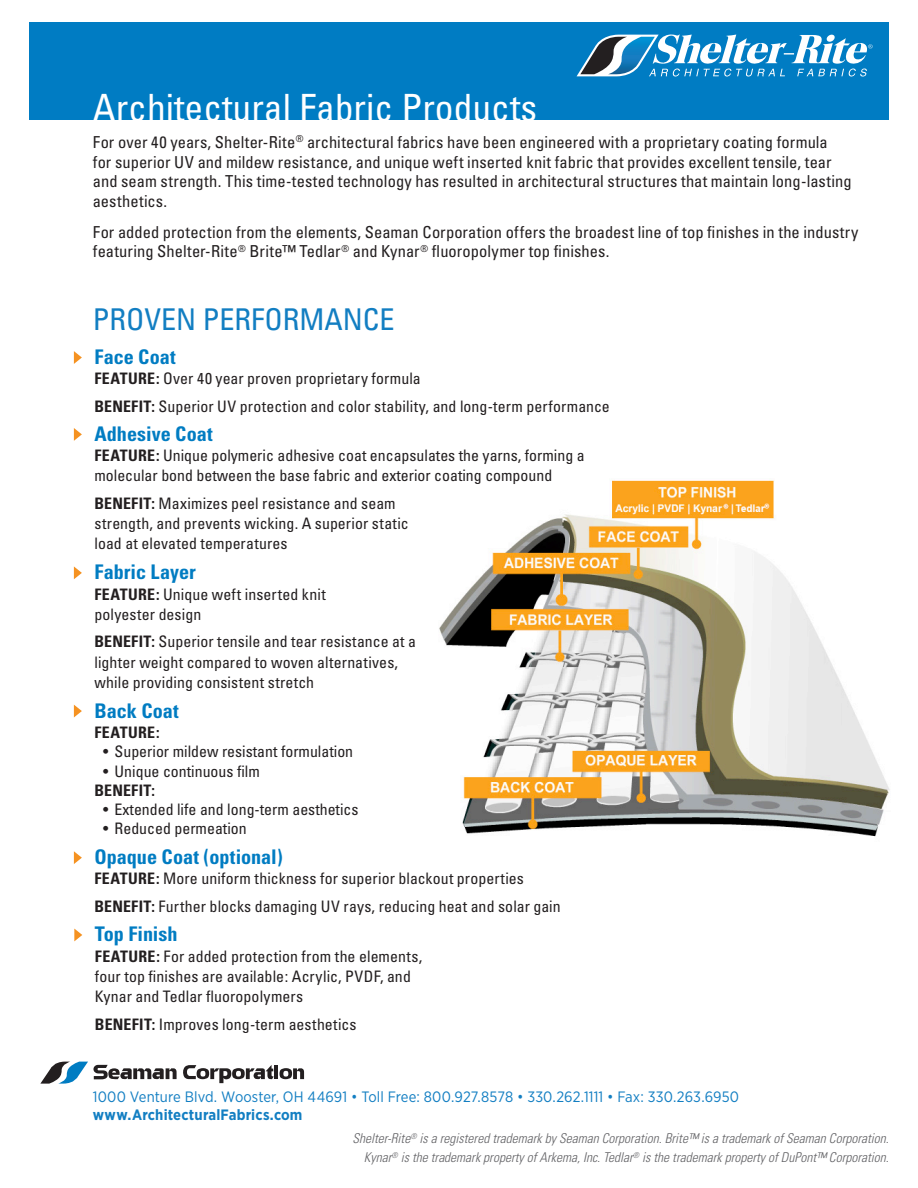
<style>
.page{position:relative;width:918px;height:1188px;background:#fff}
.page>*{position:absolute;margin:0;border:0;box-sizing:border-box;transform-origin:0 0}
.t1{font:condensed 37.5px "Univers";color:#fff}
.t2{font:condensed 30px "Univers";color:#127ec2}
.t3{font:700 condensed 20.1px "Univers";color:#007cc2}
.t4{font:condensed 16.5px/19.8px "Univers";letter-spacing:.005em;color:#231f20}
.t5{font:condensed 15.9px/20.1px "Univers";letter-spacing:.005em;color:#231f20}
.t6{font:700 condensed 15.9px "Univers";letter-spacing:.015em;color:#231f20}
.t7{font:15px "Gotham Narrow";letter-spacing:.005em;color:#127ec2}
.t8{font:700 15px "Gotham Narrow";letter-spacing:.01em;color:#127ec2}
.t9{font:italic 300 condensed 13.5px "Univers";color:#636366}
.s1{font-weight:700}
</style>
<div class="page">
<div style="left:29px;top:22px;width:860px;height:97px;background:#007cc3"></div>
<img style="left:439px;top:480px;width:451px;height:357px">
<svg style="left:577px;top:34px;width:296px;height:43px"></svg>
<svg style="left:74px;top:566px;width:8px;height:13px"></svg>
<svg style="left:74px;top:929px;width:8px;height:12px"></svg>
<svg style="left:74px;top:705px;width:8px;height:12px"></svg>
<svg style="left:74px;top:851px;width:8px;height:13px"></svg>
<svg style="left:74px;top:428px;width:8px;height:13px"></svg>
<svg style="left:74px;top:351px;width:8px;height:13px"></svg>
<svg style="left:183px;top:1065px;width:121px;height:18px"></svg>
<svg style="left:40px;top:1061px;width:137px;height:23px"></svg>
<p class="t1" style="left:93px;top:84px;width:446px">Architectural Fabric Products</p>
<p class="t4" style="left:93px;top:132px;width:760px">For over 40 years, Shelter-Rite<sup>®</sup> architectural fabrics have been engineered with a proprietary coating formula<br>for superior UV and mildew resistance, and unique weft inserted knit fabric that provides excellent tensile, tear and seam strength. This time-tested technology has resulted in architectural structures that maintain long-lasting aesthetics.</p>
<p class="t4" style="left:93px;top:222px;width:767px">For added protection from the elements, Seaman Corporation offers the broadest line of top finishes in the industry featuring Shelter-Rite<sup>®</sup> Brite™ Tedlar<sup>®</sup> and Kynar<sup>®</sup> fluoropolymer top finishes.</p>
<p class="t2" style="left:93px;top:300px;width:303px">PROVEN PERFORMANCE</p>
<p class="t3" style="left:94px;top:345px;width:83px">Face Coat</p>
<p class="t5" style="left:94px;top:368px;width:328px"><span class="s1">FEATURE:</span> Over 40 year proven proprietary formula</p>
<p class="t5" style="left:94px;top:396px;width:517px"><span class="s1">BENEFIT:</span> Superior UV protection and color stability, and long-term performance</p>
<p class="t3" style="left:94px;top:421px;width:120px">Adhesive Coat</p>
<p class="t5" style="left:94px;top:445px;width:492px"><span class="s1">FEATURE:</span> Unique polymeric adhesive coat encapsulates the yarns, forming a molecular bond between the base fabric and exterior coating compound</p>
<p class="t5" style="left:94px;top:493px;width:316px"><span class="s1">BENEFIT:</span> Maximizes peel resistance and seam strength, and prevents wicking. A superior static load at elevated temperatures</p>
<p class="t3" style="left:94px;top:560px;width:103px">Fabric Layer</p>
<p class="t5" style="left:94px;top:584px;width:233px"><span class="s1">FEATURE:</span> Unique weft inserted knit polyester design</p>
<p class="t5" style="left:94px;top:631px;width:323px"><span class="s1">BENEFIT:</span> Superior tensile and tear resistance at a lighter weight compared to woven alternatives, while providing consistent stretch</p>
<p class="t3" style="left:94px;top:698px;width:86px">Back Coat</p>
<p class="t6" style="left:94px;top:722px;width:67px">FEATURE:</p>
<p class="t5" style="left:103px;top:741px;width:252px">• Superior mildew resistant formulation</p>
<p class="t5" style="left:103px;top:761px;width:158px">• Unique continuous film</p>
<p class="t6" style="left:94px;top:781px;width:62px">BENEFIT:</p>
<p class="t5" style="left:103px;top:799px;width:257px">• Extended life and long-term aesthetics</p>
<p class="t5" style="left:103px;top:818px;width:145px">• Reduced permeation</p>
<p class="t3" style="left:94px;top:845px;width:190px">Opaque Coat (optional)</p>
<p class="t5" style="left:94px;top:868px;width:431px"><span class="s1">FEATURE:</span> More uniform thickness for superior blackout properties</p>
<p class="t5" style="left:94px;top:896px;width:468px"><span class="s1">BENEFIT:</span> Further blocks damaging UV rays, reducing heat and solar gain</p>
<p class="t3" style="left:95px;top:922px;width:84px">Top Finish</p>
<p class="t5" style="left:95px;top:946px;width:329px"><span class="s1">FEATURE:</span> For added protection from the elements, four top finishes are available: Acrylic, PVDF, and<br>Kynar and Tedlar fluoropolymers</p>
<p class="t5" style="left:95px;top:1014px;width:263px"><span class="s1">BENEFIT:</span> Improves long-term aesthetics</p>
<p class="t7" style="left:93px;top:1088px;width:648px">1000 Venture Blvd. Wooster, OH 44691 • Toll Free: 800.927.8578 • 330.262.1111 • Fax: 330.263.6950</p>
<p class="t8" style="left:93px;top:1105px;width:211px">www.ArchitecturalFabrics.com</p>
<p class="t9" style="left:352px;top:1130px;width:538px">Shelter-Rite<sup>®</sup> is a registered trademark by Seaman Corporation. Brite™ is a trademark of Seaman Corporation.</p>
<p class="t9" style="left:364px;top:1150px;width:527px">Kynar<sup>®</sup> is the trademark property of Arkema, Inc. Tedlar<sup>®</sup> is the trademark property of DuPont™ Corporation.</p>
</div>
